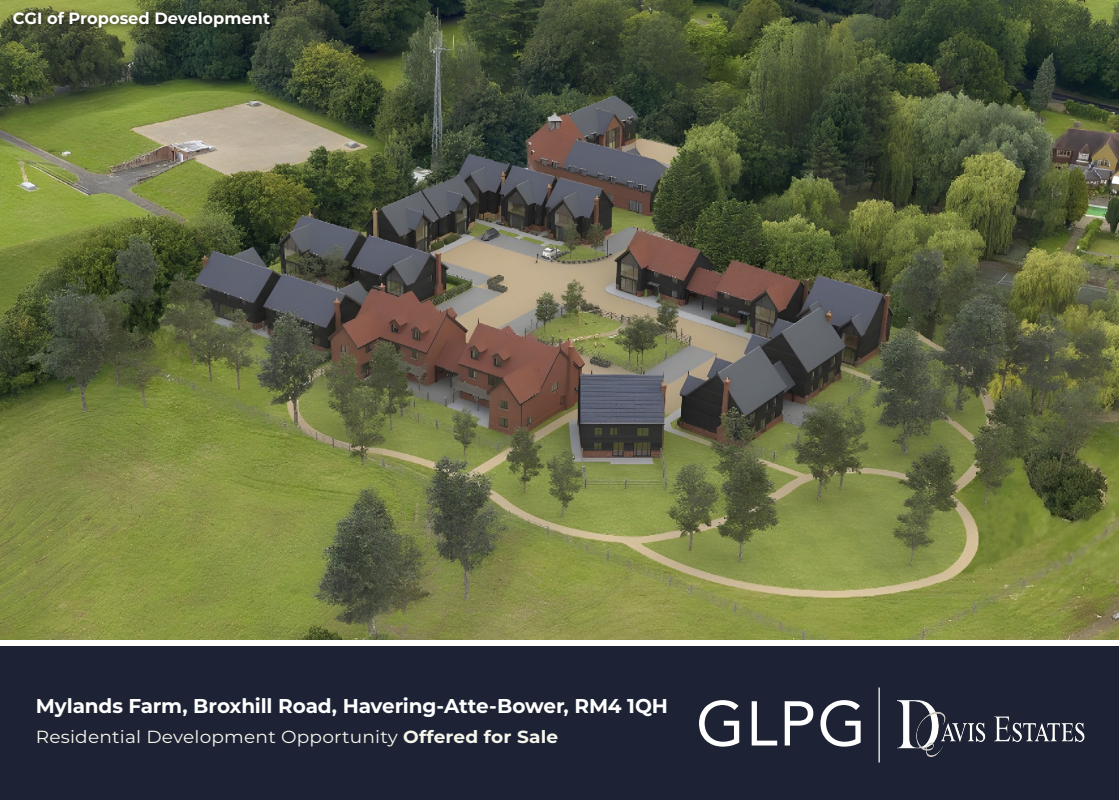
<style>
.page{position:relative;width:1119px;height:800px;background:#fff}
.page>*{position:absolute;margin:0;border:0;box-sizing:border-box;transform-origin:0 0}
.t1{font:62.5px "Avenir";color:#fff}
.t2{font:700 20px "Montserrat";letter-spacing:-.01em;color:#fff}
.t3{font:17.5px "Montserrat";letter-spacing:.01em;color:#f7f7ed;scale:1.06 1}
.t4{font:700 16.25px "Montserrat";color:#fff}
.s1{font-weight:700}
</style>
<div class="page">
<div style="left:0;top:646px;width:1119px;height:154px;background:#1d2334"></div>
<img style="left:0;top:0;width:1119px;height:640px">
<div style="left:9px;top:7px;width:269px;height:28px;background:#000;opacity:.75"></div>
<img style="left:897px;top:700px;width:188px;height:57px">
<hr style="left:878px;top:688px;width:2px;height:75px;background:#fff">
<p class="t4" style="left:13px;top:6px;width:259px">CGI of Proposed Development</p>
<p class="t2" style="left:36px;top:692px;width:634px">Mylands Farm, Broxhill Road, Havering-Atte-Bower, RM4 1QH</p>
<p class="t3" style="left:36px;top:725px;width:494px">Residential Development Opportunity <span class="s1">Offered for Sale</span></p>
<h1 class="t1" style="left:696px;top:674px;width:172px">GLPG</h1>
</div>
